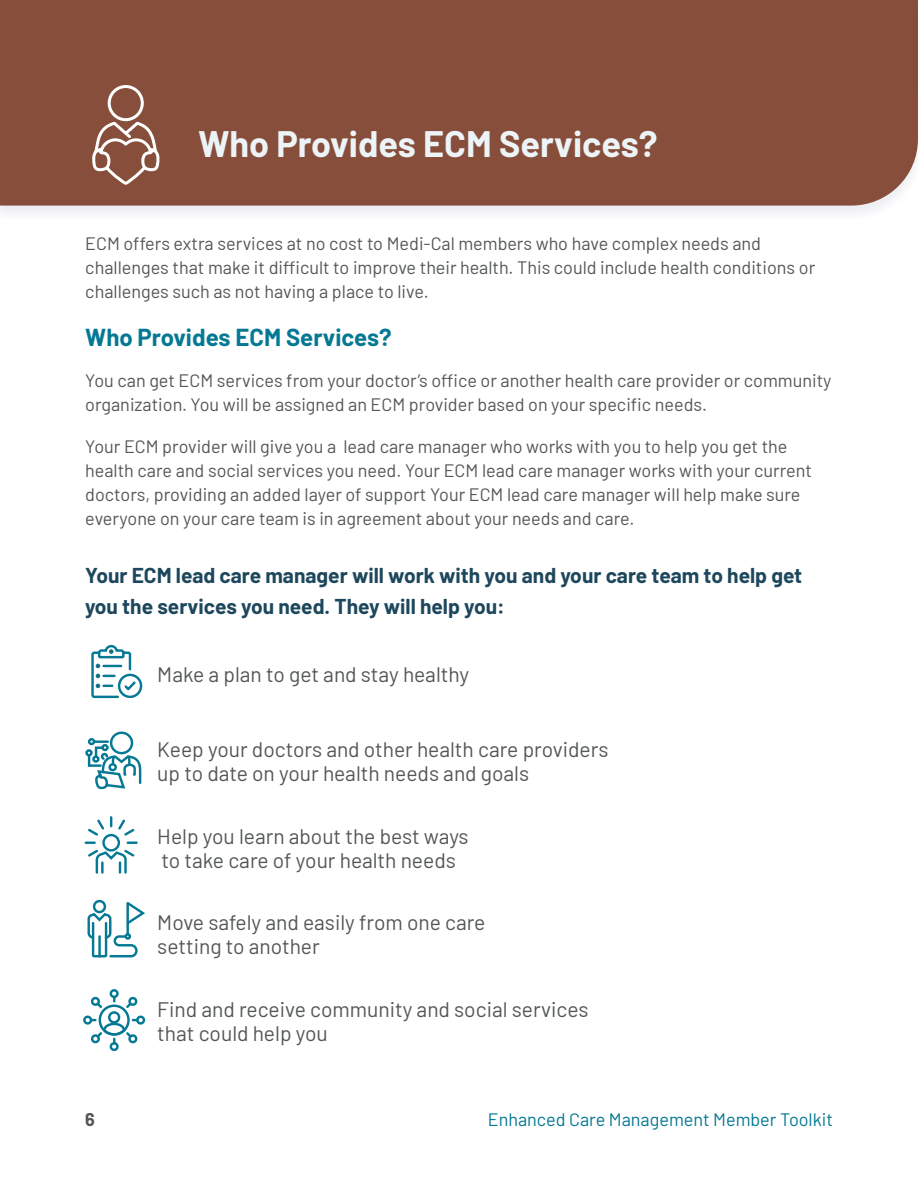
<style>
.page{position:relative;width:918px;height:1188px;background:#fff}
.page>*{position:absolute;margin:0;border:0;box-sizing:border-box;transform-origin:0 0}
.t1{font:700 36px "Barlow";color:#ecf4f8}
.t2{font:700 24px "Barlow";color:#057994}
.t3{font:21px/24.2px "Barlow";color:#545757}
.t4{font:700 21px/31px "Barlow";color:#1d475c}
.t5{font:18px/24px "Barlow";color:#545757}
.t6{font:18px "Barlow";color:#057994}
.t7{font:700 18px "Barlow";color:#545757}
</style>
<div class="page">
<div style="left:0;top:1px;width:918px;height:222px;background:#f7f7f9"></div>
<div style="left:0;top:0;width:918px;height:206px;background:#874f3b"></div>
<svg style="left:91px;top:84px;width:70px;height:103px;background:#9c6e5d"></svg>
<div style="left:118px;top:674px;width:24px;height:24px;border:2px solid #057994;border-radius:50%"></div>
<svg style="left:91px;top:644px;width:47px;height:55px"></svg>
<svg style="left:83px;top:989px;width:63px;height:63px"></svg>
<svg style="left:87px;top:899px;width:58px;height:59px"></svg>
<div style="left:125px;top:933px;width:6px;height:7px;border:2px solid #057994;border-radius:50%"></div>
<svg style="left:84px;top:816px;width:54px;height:58px"></svg>
<svg style="left:85px;top:731px;width:57px;height:59px"></svg>
<div style="left:910px;top:1px;width:8px;height:100px;background:#854e3b"></div>
<hr style="left:917px;top:0;width:1px;height:85px;background:#874f3b">
<h2 class="t1" style="left:198px;top:118px;width:461px">Who Provides ECM Services?</h2>
<p class="t5" style="left:85px;top:230px;width:731px">ECM offers extra services at no cost to Medi-Cal members who have complex needs and challenges that make it difficult to improve their health. This could include health conditions or challenges such as not having a place to live.</p>
<h3 class="t2" style="left:85px;top:320px;width:308px">Who Provides ECM Services?</h3>
<p class="t5" style="left:85px;top:367px;width:748px">You can get ECM services from your doctor’s office or another health care provider or community organization. You will be assigned an ECM provider based on your specific needs.</p>
<p class="t5" style="left:85px;top:433px;width:728px">Your ECM provider will give you a lead care manager who works with you to help you get the health care and social services you need. Your ECM lead care manager works with your current doctors, providing an added layer of support Your ECM lead care manager will help make sure everyone on your care team is in agreement about your needs and care.</p>
<p class="t4" style="left:85px;top:559px;width:719px">Your ECM lead care manager will work with you and your care team to help get you the services you need. They will help you:</p>
<p class="t3" style="left:157px;top:661px;width:314px">Make a plan to get and stay healthy</p>
<p class="t3" style="left:157px;top:736px;width:453px">Keep your doctors and other health care providers up to date on your health needs and goals</p>
<p class="t3" style="left:157px;top:822px;width:313px">Help you learn about the best ways to take care of your health needs</p>
<p class="t3" style="left:157px;top:909px;width:330px">Move safely and easily from one care setting to another</p>
<p class="t3" style="left:157px;top:996px;width:433px">Find and receive community and social services that could help you</p>
<p class="t7" style="left:85px;top:1106px;width:11px">6</p>
<p class="t6" style="left:488px;top:1106px;width:347px">Enhanced Care Management Member Toolkit</p>
</div>
